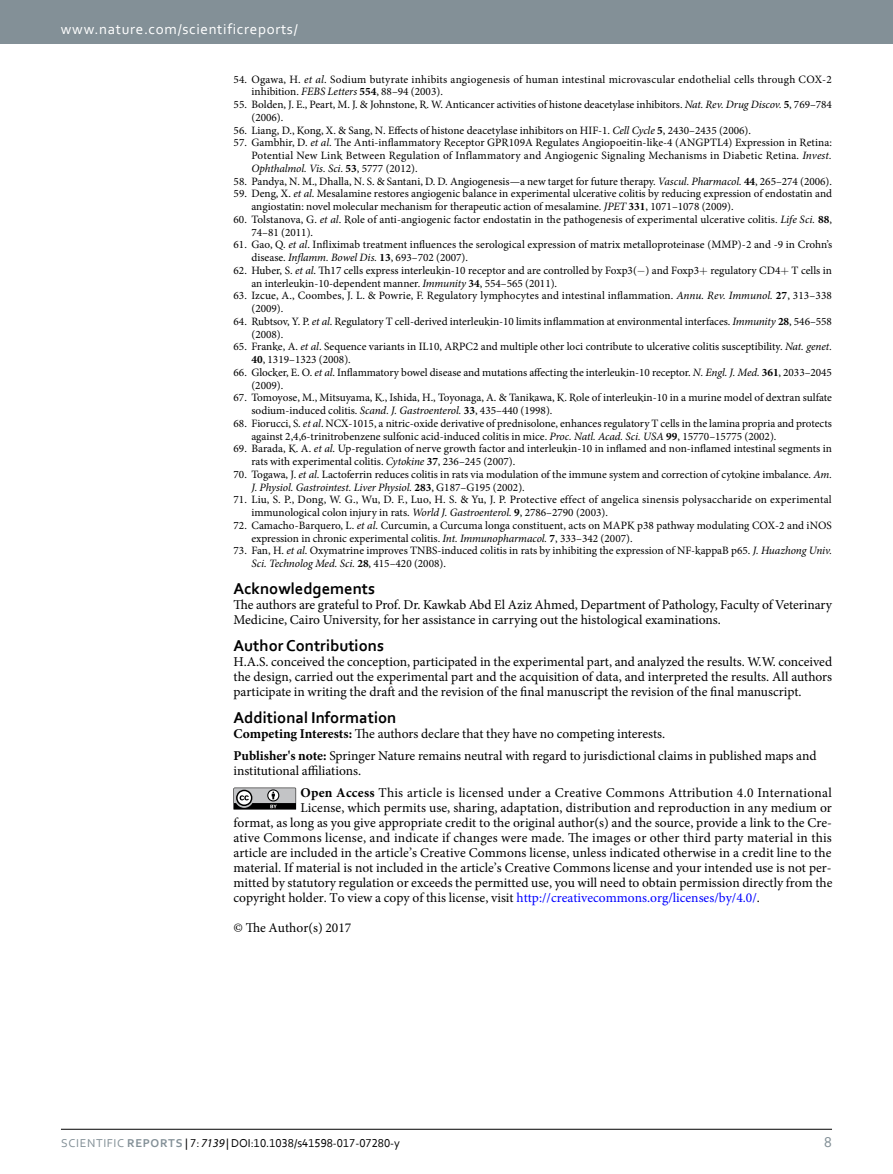
<style>
.page{position:relative;width:893px;height:1174px;background:#fff}
.page>*{position:absolute;margin:0;border:0;box-sizing:border-box;transform-origin:0 0}
.t1{font:700 16.5px "Corbel";color:#000}
.t2{font:15px "Corbel";letter-spacing:.045em;color:#fff}
.t3{font:15px "Corbel";color:#839097}
.t4{font:13.5px/15px "Minion Pro";color:#000}
.t5{font:13.5px/21.8px "Minion Pro";letter-spacing:.02em;color:#000}
.t6{font:12px "Corbel 2";color:#000}
.t7{font:11.25px/12.8px "Minion Pro";color:#000}
.s1{font-style:italic}
.s2{font-weight:700}
.s3{color:#00f}
.s4{font-family:"Corbel";color:#839097}
.s5{font-family:"Corbel Bold 2";color:#839097}
.s6{font-family:"Myriad Pro";font-style:italic}
</style>
<div class="page">
<div style="left:0;top:0;width:893px;height:43px;background:#839097"></div>
<hr style="left:61px;top:1129px;width:771px;height:1px;background:#000">
<svg style="left:233px;top:787px;width:63px;height:22px"></svg>
<h2 class="t2" style="left:61px;top:19px;width:238px">www.nature.com/scientificreports/</h2>
<p class="t7" style="left:251px;top:73px;width:582px;text-indent:-18px">54. Ogawa, H. <span class="s1">et al</span>. Sodium butyrate inhibits angiogenesis of human intestinal microvascular endothelial cells through COX-2 inhibition. <span class="s1">FEBS Letters</span> <span class="s2">554</span>, 88–94 (2003).</p>
<p class="t7" style="left:251px;top:98px;width:582px;text-indent:-18px">55. Bolden, J. E., Peart, M. J. &amp; Johnstone, R. W. Anticancer activities of histone deacetylase inhibitors. <span class="s1">Nat. Rev. Drug Discov.</span> <span class="s2">5</span>, 769–784 (2006).</p>
<p class="t7" style="left:234px;top:124px;width:519px">56. Liang, D., Kong, X. &amp; Sang, N. Effects of histone deacetylase inhibitors on HIF-1. <span class="s1">Cell Cycle</span> <span class="s2">5</span>, 2430–2435 (2006).</p>
<p class="t7" style="left:251px;top:136px;width:582px;text-align:justify;text-indent:-18px">57. Gambhir, D. <span class="s1">et al</span>. The Anti-inflammatory Receptor GPR109A Regulates Angiopoeitin-like-4 (ANGPTL4) Expression in Retina:<br>Potential New Link Between Regulation of Inflammatory and Angiogenic Signaling Mechanisms in Diabetic Retina. <span class="s1">Invest.<br>Ophthalmol. Vis. Sci.</span> <span class="s2">53</span>, 5777 (2012).</p>
<p class="t7" style="left:234px;top:175px;width:600px">58. Pandya, N. M., Dhalla, N. S. &amp; Santani, D. D. Angiogenesis—a new target for future therapy. <span class="s1">Vascul. Pharmacol.</span> <span class="s2">44</span>, 265–274 (2006).</p>
<p class="t7" style="left:251px;top:187px;width:582px;text-indent:-18px">59. Deng, X. <span class="s1">et al</span>. Mesalamine restores angiogenic balance in experimental ulcerative colitis by reducing expression of endostatin and angiostatin: novel molecular mechanism for therapeutic action of mesalamine. <span class="s1">JPET</span> <span class="s2">331</span>, 1071–1078 (2009).</p>
<p class="t7" style="left:251px;top:213px;width:582px;text-indent:-18px">60. Tolstanova, G. <span class="s1">et al</span>. Role of anti-angiogenic factor endostatin in the pathogenesis of experimental ulcerative colitis. <span class="s1">Life Sci.</span> <span class="s2">88</span>,<br>74–81 (2011).</p>
<p class="t7" style="left:251px;top:238px;width:582px;text-indent:-18px">61. Gao, Q. <span class="s1">et al</span>. Infliximab treatment influences the serological expression of matrix metalloproteinase (MMP)-2 and -9 in Crohn’s disease. <span class="s1">Inflamm. Bowel Dis.</span> <span class="s2">13</span>, 693–702 (2007).</p>
<p class="t7" style="left:251px;top:264px;width:582px;text-indent:-18px">62. Huber, S. <span class="s1">et al</span>. Th17 cells express interleukin-10 receptor and are controlled by Foxp3(−) and Foxp3 regulatory CD4 T cells in an interleukin-10-dependent manner. <span class="s1">Immunity</span> <span class="s2">34</span>, 554–565 (2011).</p>
<p class="t7" style="left:251px;top:289px;width:582px;text-indent:-18px">63. Izcue, A., Coombes, J. L. &amp; Powrie, F. Regulatory lymphocytes and intestinal inflammation. <span class="s1">Annu. Rev. Immunol.</span> <span class="s2">27</span>, 313–338 (2009).</p>
<p class="t7" style="left:251px;top:315px;width:582px;text-indent:-18px">64. Rubtsov, Y. P. <span class="s1">et al</span>. Regulatory T cell-derived interleukin-10 limits inflammation at environmental interfaces. <span class="s1">Immunity</span> <span class="s2">28</span>, 546–558 (2008).</p>
<p class="t7" style="left:251px;top:340px;width:582px;text-indent:-18px">65. Franke, A. <span class="s1">et al</span>. Sequence variants in IL10, ARPC2 and multiple other loci contribute to ulcerative colitis susceptibility. <span class="s1">Nat. genet.<br></span><span class="s2">40</span>, 1319–1323 (2008).</p>
<p class="t7" style="left:251px;top:366px;width:582px;text-indent:-18px">66. Glocker, E. O. <span class="s1">et al</span>. Inflammatory bowel disease and mutations affecting the interleukin-10 receptor. <span class="s1">N. Engl. J. Med.</span> <span class="s2">361</span>, 2033–2045 (2009).</p>
<p class="t7" style="left:251px;top:391px;width:582px;text-indent:-18px">67. Tomoyose, M., Mitsuyama, K., Ishida, H., Toyonaga, A. &amp; Tanikawa, K. Role of interleukin-10 in a murine model of dextran sulfate sodium-induced colitis. <span class="s1">Scand. J. Gastroenterol.</span> <span class="s2">33</span>, 435–440 (1998).</p>
<p class="t7" style="left:251px;top:417px;width:582px;text-indent:-18px">68. Fiorucci, S. <span class="s1">et al</span>. NCX-1015, a nitric-oxide derivative of prednisolone, enhances regulatory T cells in the lamina propria and protects against 2,4,6-trinitrobenzene sulfonic acid-induced colitis in mice. <span class="s1">Proc. Natl. Acad. Sci. USA</span> <span class="s2">99</span>, 15770–15775 (2002).</p>
<p class="t7" style="left:251px;top:442px;width:582px;text-indent:-18px">69. Barada, K. A. <span class="s1">et al</span>. Up-regulation of nerve growth factor and interleukin-10 in inflamed and non-inflamed intestinal segments in rats with experimental colitis. <span class="s1">Cytokine</span> <span class="s2">37</span>, 236–245 (2007).</p>
<p class="t7" style="left:251px;top:468px;width:582px;text-indent:-18px">70. Togawa, J. <span class="s1">et al</span>. Lactoferrin reduces colitis in rats via modulation of the immune system and correction of cytokine imbalance. <span class="s1">Am.<br>J. Physiol. Gastrointest. Liver Physiol.</span> <span class="s2">283</span>, G187–G195 (2002).</p>
<p class="t7" style="left:251px;top:493px;width:582px;text-indent:-18px">71. Liu, S. P., Dong, W. G., Wu, D. F., Luo, H. S. &amp; Yu, J. P. Protective effect of angelica sinensis polysaccharide on experimental immunological colon injury in rats. <span class="s1">World J. Gastroenterol.</span> <span class="s2">9</span>, 2786–2790 (2003).</p>
<p class="t7" style="left:251px;top:519px;width:582px;text-indent:-18px">72. Camacho-Barquero, L. <span class="s1">et al</span>. Curcumin, a Curcuma longa constituent, acts on MAPK p38 pathway modulating COX-2 and iNOS expression in chronic experimental colitis. <span class="s1">Int. Immunopharmacol.</span> <span class="s2">7</span>, 333–342 (2007).</p>
<p class="t7" style="left:251px;top:544px;width:582px;text-indent:-18px">73. Fan, H. <span class="s1">et al</span>. Oxymatrine improves TNBS-induced colitis in rats by inhibiting the expression of NF-kappaB p65. <span class="s1">J. Huazhong Univ.<br>Sci. Technolog Med. Sci.</span> <span class="s2">28</span>, 415–420 (2008).</p>
<h1 class="t1" style="left:233px;top:578px;width:143px">Acknowledgements</h1>
<p class="t4" style="left:233px;top:597px;width:600px">The authors are grateful to Prof. Dr. Kawkab Abd El Aziz Ahmed, Department of Pathology, Faculty of Veterinary<br>Medicine, Cairo University, for her assistance in carrying out the histological examinations.</p>
<h1 class="t1" style="left:233px;top:635px;width:152px">Author Contributions</h1>
<p class="t4" style="left:233px;top:654px;width:600px;text-align:justify">H.A.S. conceived the conception, participated in the experimental part, and analyzed the results. W.W. conceived the design, carried out the experimental part and the acquisition of data, and interpreted the results. All authors participate in writing the draft and the revision of the final manuscript the revision of the final manuscript.</p>
<h1 class="t1" style="left:233px;top:707px;width:164px">Additional Information</h1>
<p class="t4" style="left:233px;top:723px;width:584px;line-height:21.8px"><span class="s2">Competing Interests:</span> The authors declare that they have no competing interests.<br><span class="s2">Publisher's note:</span> Springer Nature remains neutral with regard to jurisdictional claims in published maps and</p>
<p class="t5" style="left:301px;top:760px;width:533px;text-indent:-67px">institutional affiliations.<br><span class="s2">Open Access</span> This article is licensed under a Creative Commons Attribution 4.0 International</p>
<p class="t4" style="left:233px;top:800px;width:601px;text-align:justify;text-indent:67px">License, which permits use, sharing, adaptation, distribution and reproduction in any medium or format, as long as you give appropriate credit to the original author(s) and the source, provide a link to the Cre&shy;ative Commons license, and indicate if changes were made. The images or other third party material in this article are included in the article’s Creative Commons license, unless indicated otherwise in a credit line to the material. If material is not included in the article’s Creative Commons license and your intended use is not per&shy;mitted by statutory regulation or exceeds the permitted use, you will need to obtain permission directly from the copyright holder. To view a copy of this license, visit <span class="s3">http://creativecommons.org/licenses/by/4.0/</span>.</p>
<p class="t4" style="left:233px;top:920px;width:119px">© The Author(s) 2017</p>
<p class="t6" style="left:61px;top:1135px;width:340px"><span class="s4">SCiEnTiFiC</span> <span class="s5">REPORTS</span> | 7: <span class="s6">7139</span> | DOI:10.1038/s41598-017-07280-y</p>
<h2 class="t3" style="left:824px;top:1132px;width:9px">8</h2>
</div>
